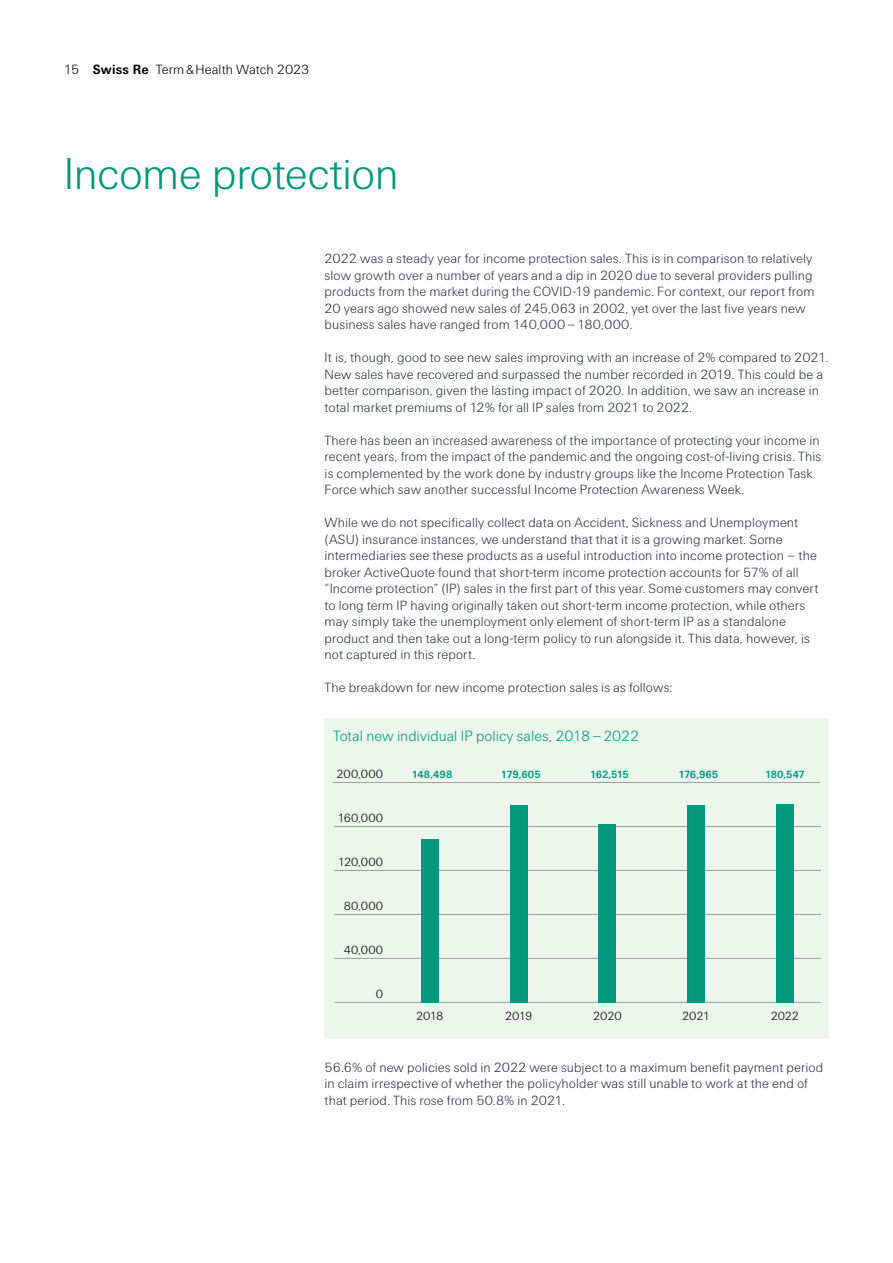
<style>
.page{position:relative;width:893px;height:1263px;background:#fff}
.page>*{position:absolute;margin:0;border:0;box-sizing:border-box;transform-origin:0 0}
.t1{font:300 45px "Swiss Re Sans OT";letter-spacing:-.015em;color:#00987c}
.t2{font:300 15px "Swiss Re Sans OT";color:#00987c}
.t3{font:300 13.5px/16.5px "Swiss Re Sans OT";letter-spacing:.005em;color:#2c333d}
.t4{font:300 13.5px "Swiss Re Sans OT";letter-spacing:.005em;color:#000}
.t5{font:300 12px "Swiss Re Sans OT";letter-spacing:-.015em;color:#000}
.t6{font:700 10.5px "Swiss Re Sans OT";letter-spacing:-.025em;color:#00987c}
.s1{font-weight:700}
</style>
<div class="page">
<div style="left:325px;top:718px;width:504px;height:321px;background:#ecf6ed"></div>
<hr style="left:334px;top:1002px;width:487px;height:1px;background:#9d9e9e">
<hr style="left:334px;top:958px;width:487px;height:1px;background:#9d9e9e">
<hr style="left:334px;top:914px;width:487px;height:1px;background:#9d9e9e">
<hr style="left:334px;top:870px;width:487px;height:1px;background:#9d9e9e">
<hr style="left:334px;top:826px;width:487px;height:1px;background:#9d9e9e">
<hr style="left:333px;top:782px;width:487px;height:1px;background:#9d9e9e">
<div style="left:421px;top:839px;width:18px;height:163px;background:#00987c"></div>
<div style="left:510px;top:805px;width:18px;height:197px;background:#00987c"></div>
<div style="left:599px;top:824px;width:17px;height:178px;background:#00987c"></div>
<div style="left:687px;top:805px;width:18px;height:197px;background:#00987c"></div>
<div style="left:776px;top:804px;width:18px;height:198px;background:#00987c"></div>
<p class="t4" style="left:64px;top:61px;width:247px">15 <span class="s1">Swiss Re</span> Term&amp;Health Watch 2023</p>
<h1 class="t1" style="left:64px;top:148px;width:337px">Income protection</h1>
<p class="t3" style="left:325px;top:251px;width:491px">2022 was a steady year for income protection sales. This is in comparison to relatively slow growth over a number of years and a dip in 2020 due to several providers pulling products from the market during the COVID-19 pandemic. For context, our report from 20 years ago showed new sales of 245,063 in 2002, yet over the last five years new business sales have ranged from 140,000–180,000.</p>
<p class="t3" style="left:325px;top:350px;width:505px">It is, though, good to see new sales improving with an increase of 2% compared to 2021.<br>New sales have recovered and surpassed the number recorded in 2019. This could be a better comparison, given the lasting impact of 2020. In addition, we saw an increase in total market premiums of 12% for all IP sales from 2021 to 2022.</p>
<p class="t3" style="left:325px;top:432px;width:498px">There has been an increased awareness of the importance of protecting your income in recent years, from the impact of the pandemic and the ongoing cost-of-living crisis. This is complemented by the work done by industry groups like the Income Protection Task Force which saw another successful Income Protection Awareness Week.</p>
<p class="t3" style="left:325px;top:515px;width:495px">While we do not specifically collect data on Accident, Sickness and Unemployment (ASU) insurance instances, we understand that that it is a growing market. Some intermediaries see these products as a useful introduction into income protection – the broker ActiveQuote found that short-term income protection accounts for 57% of all “Income protection” (IP) sales in the first part of this year. Some customers may convert to long term IP having originally taken out short-term income protection, while others may simply take the unemployment only element of short-term IP as a standalone product and then take out a long-term policy to run alongside it. This data, however, is not captured in this report.</p>
<p class="t3" style="left:325px;top:679px;width:349px">The breakdown for new income protection sales is as follows:</p>
<p class="t2" style="left:333px;top:727px;width:308px">Total new individual IP policy sales, 2018–2022</p>
<p class="t5" style="left:337px;top:767px;width:48px">200,000</p>
<p class="t5" style="left:337px;top:811px;width:47px">160,000</p>
<p class="t5" style="left:338px;top:855px;width:47px">120,000</p>
<p class="t5" style="left:344px;top:899px;width:41px">80,000</p>
<p class="t5" style="left:344px;top:943px;width:41px">40,000</p>
<p class="t5" style="left:376px;top:987px;width:9px">0</p>
<p class="t6" style="left:412px;top:768px;width:42px">148,498</p>
<p class="t6" style="left:501px;top:768px;width:41px">179,605</p>
<p class="t6" style="left:590px;top:768px;width:40px">162,515</p>
<p class="t6" style="left:678px;top:768px;width:41px">176,965</p>
<p class="t6" style="left:765px;top:768px;width:41px">180,547</p>
<p class="t5" style="left:416px;top:1009px;width:29px">2018</p>
<p class="t5" style="left:505px;top:1009px;width:29px">2019</p>
<p class="t5" style="left:593px;top:1009px;width:30px">2020</p>
<p class="t5" style="left:682px;top:1009px;width:29px">2021</p>
<p class="t5" style="left:771px;top:1009px;width:30px">2022</p>
<p class="t3" style="left:325px;top:1059px;width:500px">56.6% of new policies sold in 2022 were subject to a maximum benefit payment period in claim irrespective of whether the policyholder was still unable to work at the end of that period. This rose from 50.8% in 2021.</p>
</div>
